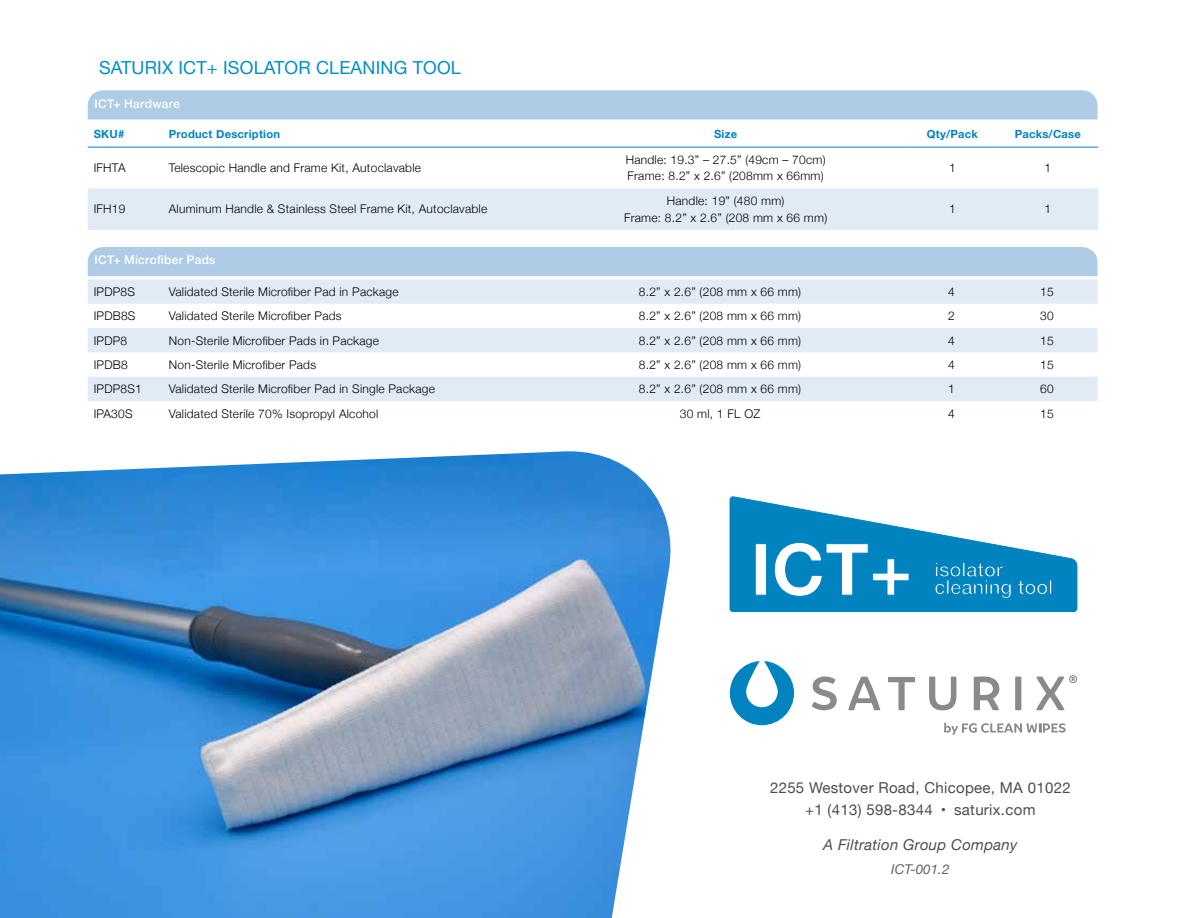
<style>
.page{position:relative;width:1188px;height:918px;background:#fff}
.page>*{position:absolute;margin:0;border:0;box-sizing:border-box;transform-origin:0 0}
.t1{font:18px "Helvetica Neue";letter-spacing:.01em;color:#008fc6}
.t2{font:15px/22.5px "Helvetica Neue";letter-spacing:.02em;color:#4d4d4f;text-align:center}
.t3{font:italic 15px "Helvetica Neue";letter-spacing:.02em;color:#4d4d4f}
.t4{font:italic 13.5px "Helvetica Neue";color:#636466}
.t5{font:300 12px/16.5px "Helvetica Neue";letter-spacing:.02em;color:#000}
.t6{font:500 12px "Helvetica Neue";letter-spacing:.025em;color:#fff}
.t7{font:700 11.25px "Helvetica Neue";letter-spacing:.02em;color:#0083bf}
</style>
<div class="page">
<svg style="left:730px;top:496px;width:347px;height:116px"></svg>
<svg style="left:730px;top:661px;width:64px;height:64px"></svg>
<svg style="left:812px;top:676px;width:25px;height:34px"></svg>
<svg style="left:848px;top:677px;width:32px;height:33px"></svg>
<svg style="left:888px;top:677px;width:27px;height:33px"></svg>
<svg style="left:929px;top:677px;width:27px;height:33px"></svg>
<svg style="left:974px;top:676px;width:25px;height:34px"></svg>
<svg style="left:1015px;top:677px;width:6px;height:33px"></svg>
<svg style="left:944px;top:723px;width:122px;height:12px"></svg>
<svg style="left:1036px;top:675px;width:41px;height:35px"></svg>
<img style="left:0;top:451px;width:670px;height:467px">
<svg style="left:88px;top:90px;width:1009px;height:30px;background:#b0cde6"></svg>
<div style="left:88px;top:188px;width:1010px;height:42px;background:#e1ebf5"></div>
<hr style="left:88px;top:147px;width:75px;height:1px;background:#0083bf">
<hr style="left:163px;top:147px;width:381px;height:1px;background:#0083bf">
<hr style="left:544px;top:147px;width:364px;height:1px;background:#0083bf">
<hr style="left:908px;top:147px;width:89px;height:1px;background:#0083bf">
<hr style="left:997px;top:147px;width:101px;height:1px;background:#0083bf">
<div style="left:88px;top:247px;width:1009px;height:29px;background:#aecce6"></div>
<svg style="left:88px;top:279px;width:1009px;height:122px;fill:#e1ebf5"></svg>
<h1 class="t1" style="left:99px;top:54px;width:363px">SATURIX ICT+ ISOLATOR CLEANING TOOL</h1>
<p class="t6" style="left:94px;top:94px;width:87px">ICT+ Hardware</p>
<p class="t7" style="left:94px;top:126px;width:32px">SKU#</p>
<p class="t7" style="left:169px;top:126px;width:113px">Product Description</p>
<p class="t7" style="left:714px;top:126px;width:25px">Size</p>
<p class="t7" style="left:927px;top:126px;width:53px">Qty/Pack</p>
<p class="t7" style="left:1015px;top:126px;width:68px">Packs/Case</p>
<p class="t5" style="left:94px;top:159px;width:33px">IFHTA</p>
<p class="t5" style="left:169px;top:159px;width:254px">Telescopic Handle and Frame Kit, Autoclavable</p>
<p class="t5" style="left:626px;top:150px;width:201px">Handle: 19.3” – 27.5” (49cm – 70cm)<br>Frame: 8.2” x 2.6” (208mm x 66mm)</p>
<p class="t5" style="left:949px;top:159px;width:8px">1</p>
<p class="t5" style="left:1044px;top:159px;width:8px">1</p>
<p class="t5" style="left:94px;top:200px;width:33px">IFH19</p>
<p class="t5" style="left:169px;top:200px;width:320px">Aluminum Handle &amp; Stainless Steel Frame Kit, Autoclavable</p>
<p class="t5" style="left:624px;top:192px;width:205px;text-align:center">Handle: 19” (480 mm)<br>Frame: 8.2” x 2.6” (208 mm x 66 mm)</p>
<p class="t5" style="left:949px;top:200px;width:8px">1</p>
<p class="t5" style="left:1044px;top:200px;width:8px">1</p>
<p class="t6" style="left:94px;top:250px;width:123px">ICT+ Microfiber Pads</p>
<p class="t5" style="left:94px;top:282px;width:43px">IPDP8S</p>
<p class="t5" style="left:169px;top:282px;width:231px">Validated Sterile Microfiber Pad in Package</p>
<p class="t5" style="left:639px;top:282px;width:164px">8.2” x 2.6” (208 mm x 66 mm)</p>
<p class="t5" style="left:948px;top:282px;width:8px">4</p>
<p class="t5" style="left:1040px;top:282px;width:15px">15</p>
<p class="t5" style="left:94px;top:307px;width:43px">IPDB8S</p>
<p class="t5" style="left:169px;top:307px;width:174px">Validated Sterile Microfiber Pads</p>
<p class="t5" style="left:639px;top:307px;width:164px">8.2” x 2.6” (208 mm x 66 mm)</p>
<p class="t5" style="left:948px;top:307px;width:8px">2</p>
<p class="t5" style="left:1040px;top:307px;width:15px">30</p>
<p class="t5" style="left:94px;top:331px;width:35px">IPDP8</p>
<p class="t5" style="left:169px;top:331px;width:212px">Non-Sterile Microfiber Pads in Package</p>
<p class="t5" style="left:639px;top:331px;width:164px">8.2” x 2.6” (208 mm x 66 mm)</p>
<p class="t5" style="left:948px;top:331px;width:8px">4</p>
<p class="t5" style="left:1040px;top:331px;width:15px">15</p>
<p class="t5" style="left:94px;top:355px;width:35px">IPDB8</p>
<p class="t5" style="left:169px;top:355px;width:149px">Non-Sterile Microfiber Pads</p>
<p class="t5" style="left:639px;top:355px;width:164px">8.2” x 2.6” (208 mm x 66 mm)</p>
<p class="t5" style="left:948px;top:355px;width:8px">4</p>
<p class="t5" style="left:1040px;top:355px;width:15px">15</p>
<p class="t5" style="left:94px;top:380px;width:50px">IPDP8S1</p>
<p class="t5" style="left:169px;top:380px;width:268px">Validated Sterile Microfiber Pad in Single Package</p>
<p class="t5" style="left:639px;top:380px;width:164px">8.2” x 2.6” (208 mm x 66 mm)</p>
<p class="t5" style="left:948px;top:380px;width:8px">1</p>
<p class="t5" style="left:1040px;top:380px;width:15px">60</p>
<p class="t5" style="left:94px;top:404px;width:40px">IPA30S</p>
<p class="t5" style="left:169px;top:404px;width:211px">Validated Sterile 70% Isopropyl Alcohol</p>
<p class="t5" style="left:680px;top:404px;width:82px">30 ml, 1 FL OZ</p>
<p class="t5" style="left:948px;top:404px;width:8px">4</p>
<p class="t5" style="left:1040px;top:404px;width:15px">15</p>
<p class="t2" style="left:770px;top:777px;width:302px">2255 Westover Road, Chicopee, MA 01022 +1 (413) 598-8344 • saturix.com</p>
<p class="t3" style="left:823px;top:834px;width:196px">A Filtration Group Company</p>
<p class="t4" style="left:891px;top:859px;width:60px">ICT-001.2</p>
</div>
